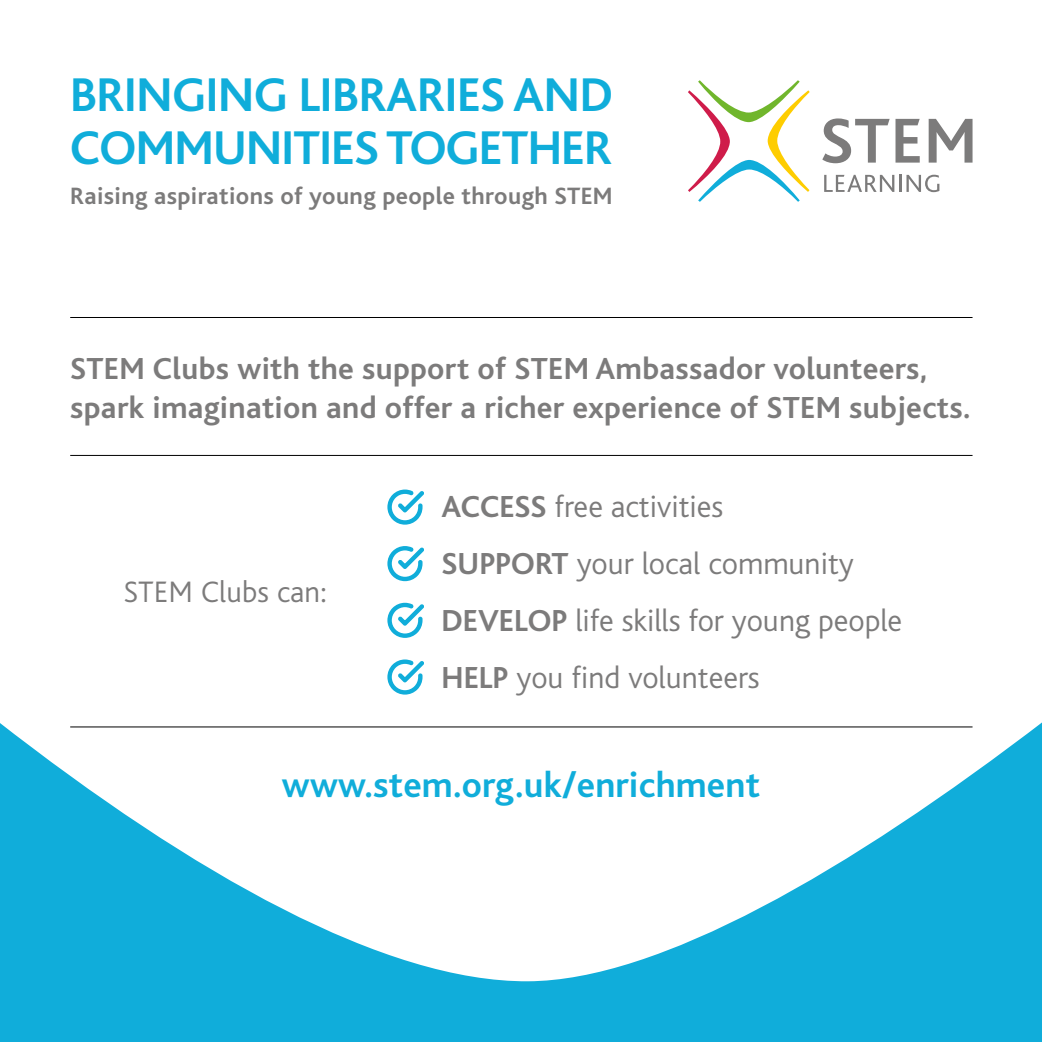
<style>
.page{position:relative;width:1042px;height:1042px;background:#fff}
.page>*{position:absolute;margin:0;border:0;box-sizing:border-box;transform-origin:0 0}
.t1{font:700 49.52px/53px "Bliss";letter-spacing:-.01em;color:#10adda}
.t2{font:700 37.1px "Bliss";letter-spacing:.005em;color:#10adda}
.t3{font:700 31.85px/38.1px "Bliss";letter-spacing:.01em;color:#7c7b7b}
.t4{font:300 31.85px/57.1px "Bliss";color:#7c7b7b}
.t5{font:300 30.97px "Bliss";letter-spacing:.005em;color:#7c7b7b}
.t6{font:700 24.68px "Bliss";letter-spacing:.015em;color:#7c7b7b}
.s1{font-weight:700}
</style>
<div class="page">
<svg style="left:824px;top:175px;width:115px;height:17px"></svg>
<svg style="left:822px;top:118px;width:67px;height:45px"></svg>
<svg style="left:895px;top:119px;width:25px;height:44px"></svg>
<svg style="left:928px;top:119px;width:44px;height:44px"></svg>
<svg style="left:688px;top:80px;width:121px;height:122px"></svg>
<svg style="left:0;top:722px;width:1042px;height:320px"></svg>
<hr style="left:70px;top:726px;width:902px;height:1px;background:#000">
<hr style="left:70px;top:455px;width:902px;height:1px;background:#000">
<hr style="left:70px;top:317px;width:902px;height:1px;background:#000">
<svg style="left:387px;top:546px;width:37px;height:36px"></svg>
<svg style="left:387px;top:602px;width:37px;height:36px"></svg>
<svg style="left:387px;top:489px;width:37px;height:36px"></svg>
<svg style="left:387px;top:659px;width:37px;height:36px"></svg>
<h1 class="t1" style="left:70px;top:69px;width:544px">BRINGING LIBRARIES AND<br>COMMUNITIES TOGETHER</h1>
<p class="t6" style="left:70px;top:183px;width:544px">Raising aspirations of young people through STEM</p>
<p class="t3" style="left:70px;top:350px;width:901px">STEM Clubs with the support of STEM Ambassador volunteers, spark imagination and offer a richer experience of STEM subjects.</p>
<p class="t5" style="left:123px;top:575px;width:205px">STEM Clubs can:</p>
<p class="t4" style="left:442px;top:478px;width:462px"><span class="s1">ACCESS</span> free activities<br><span class="s1">SUPPORT</span> your local community<br><span class="s1">DEVELOP</span> life skills for young people<br><span class="s1">HELP</span> you find volunteers</p>
<p class="t2" style="left:282px;top:766px;width:479px">www.stem.org.uk/enrichment</p>
</div>
